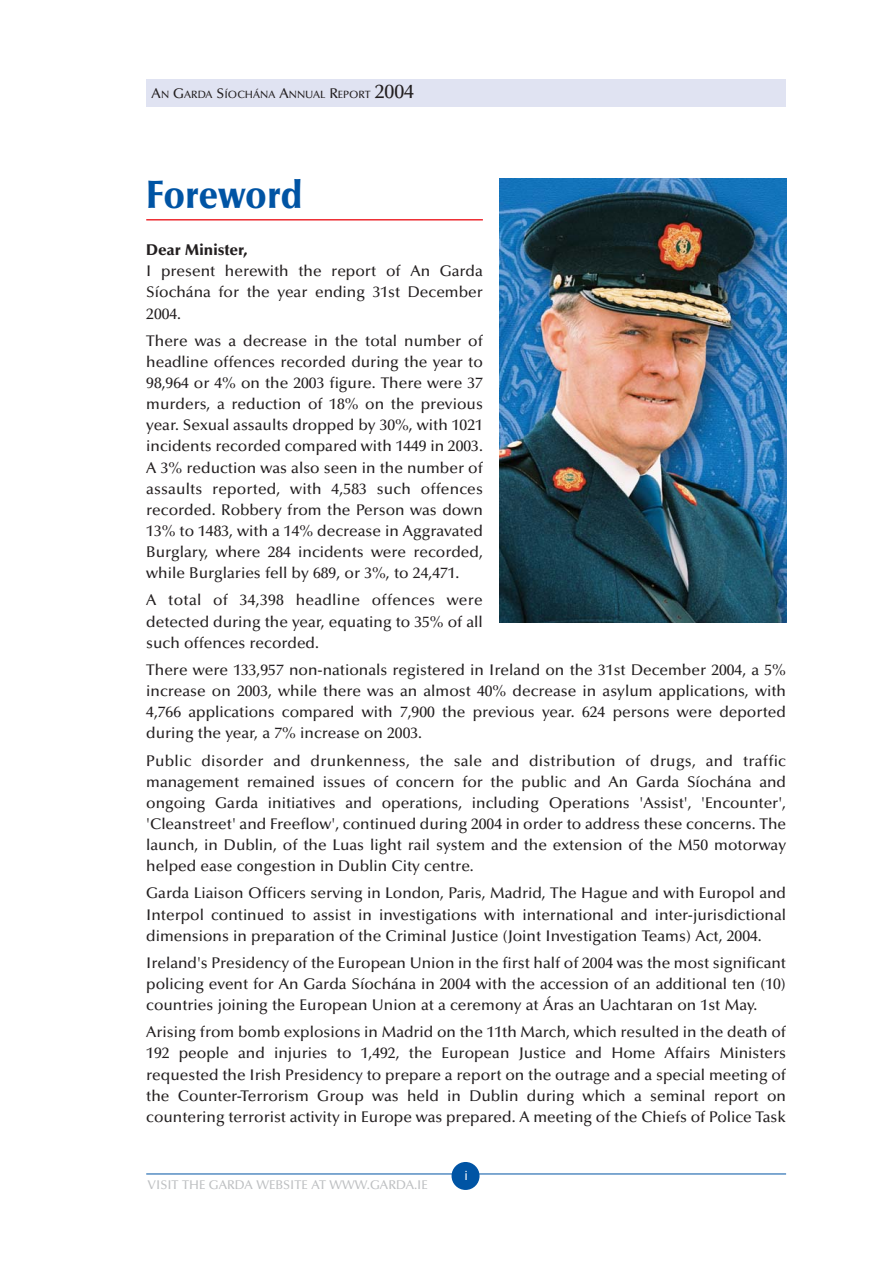
<style>
.page{position:relative;width:893px;height:1263px;background:#fff}
.page>*{position:absolute;margin:0;border:0;box-sizing:border-box;transform-origin:0 0}
.t1{font:900 39.45px "Optima";color:#0054a4;scale:.9 1}
.t2{font:500 15.45px/21.1px "Optima";color:#231f20;text-align:justify}
.t3{font:900 15.45px "Optima";color:#231f20}
.t4{font:500 12.75px "Optima";color:#bec0c2}
.t5{font:12.75px "Helvetica";color:#fff}
.t6{font:500 10.65px "Optima";color:#231f20}
.s1{font-size:14.1px}
.s2{font-size:19.8px}
</style>
<div class="page">
<hr style="left:146px;top:1174px;width:640px;height:1px;background:#0054a4">
<div style="left:451px;top:1162px;width:28px;height:28px;background:#0054a4;border-radius:50%"></div>
<div style="left:146px;top:79px;width:640px;height:28px;background:#e0e3f2"></div>
<hr style="left:146px;top:219px;width:337px;height:2px;background:#ed1e25">
<img style="left:500px;top:179px;width:286px;height:444px">
<p class="t6" style="left:152px;top:90px;width:264px"><span class="s1">A</span>N <span class="s1">G</span>ARDA <span class="s1">S</span>ÍOCHÁNA <span class="s1">A</span>NNUAL <span class="s1">R</span>EPORT <span class="s2">2004</span></p>
<h1 class="t1" style="left:146px;top:179px;width:175px">Foreword</h1>
<p class="t3" style="left:146px;top:243px;width:103px">Dear Minister,</p>
<p class="t2" style="left:146px;top:262px;width:338px">I present herewith the report of An Garda Síochána for the year ending 31st December 2004.</p>
<p class="t2" style="left:146px;top:331px;width:338px">There was a decrease in the total number of headline offences recorded during the year to 98,964 or 4% on the 2003 figure. There were 37 murders, a reduction of 18% on the previous year. Sexual assaults dropped by 30%, with 1021 incidents recorded compared with 1449 in 2003.<br>A 3% reduction was also seen in the number of assaults reported, with 4,583 such offences recorded. Robbery from the Person was down 13% to 1483, with a 14% decrease in Aggravated Burglary, where 284 incidents were recorded, while Burglaries fell by 689, or 3%, to 24,471.</p>
<p class="t2" style="left:146px;top:591px;width:338px">A total of 34,398 headline offences were detected during the year, equating to 35% of all such offences recorded.</p>
<p class="t2" style="left:146px;top:661px;width:641px">There were 133,957 non-nationals registered in Ireland on the 31st December 2004, a 5% increase on 2003, while there was an almost 40% decrease in asylum applications, with 4,766 applications compared with 7,900 the previous year. 624 persons were deported during the year, a 7% increase on 2003.</p>
<p class="t2" style="left:146px;top:751px;width:641px">Public disorder and drunkenness, the sale and distribution of drugs, and traffic management remained issues of concern for the public and An Garda Síochána and ongoing Garda initiatives and operations, including Operations 'Assist', 'Encounter', 'Cleanstreet' and Freeflow', continued during 2004 in order to address these concerns. The launch, in Dublin, of the Luas light rail system and the extension of the M50 motorway helped ease congestion in Dublin City centre.</p>
<p class="t2" style="left:146px;top:884px;width:641px">Garda Liaison Officers serving in London, Paris, Madrid, The Hague and with Europol and Interpol continued to assist in investigations with international and inter-jurisdictional dimensions in preparation of the Criminal Justice (Joint Investigation Teams) Act, 2004.</p>
<p class="t2" style="left:146px;top:954px;width:641px">Ireland's Presidency of the European Union in the first half of 2004 was the most significant policing event for An Garda Síochána in 2004 with the accession of an additional ten (10) countries joining the European Union at a ceremony at Áras an Uachtaran on 1st May.</p>
<p class="t2" style="left:146px;top:1023px;width:641px">Arising from bomb explosions in Madrid on the 11th March, which resulted in the death of 192 people and injuries to 1,492, the European Justice and Home Affairs Ministers requested the Irish Presidency to prepare a report on the outrage and a special meeting of the Counter-Terrorism Group was held in Dublin during which a seminal report on countering terrorist activity in Europe was prepared. A meeting of the Chiefs of Police Task</p>
<p class="t4" style="left:148px;top:1179px;width:282px">VISIT THE GARDA WEBSITE AT WWW.GARDA.IE</p>
<p class="t5" style="left:465px;top:1170px;width:4px">i</p>
</div>
